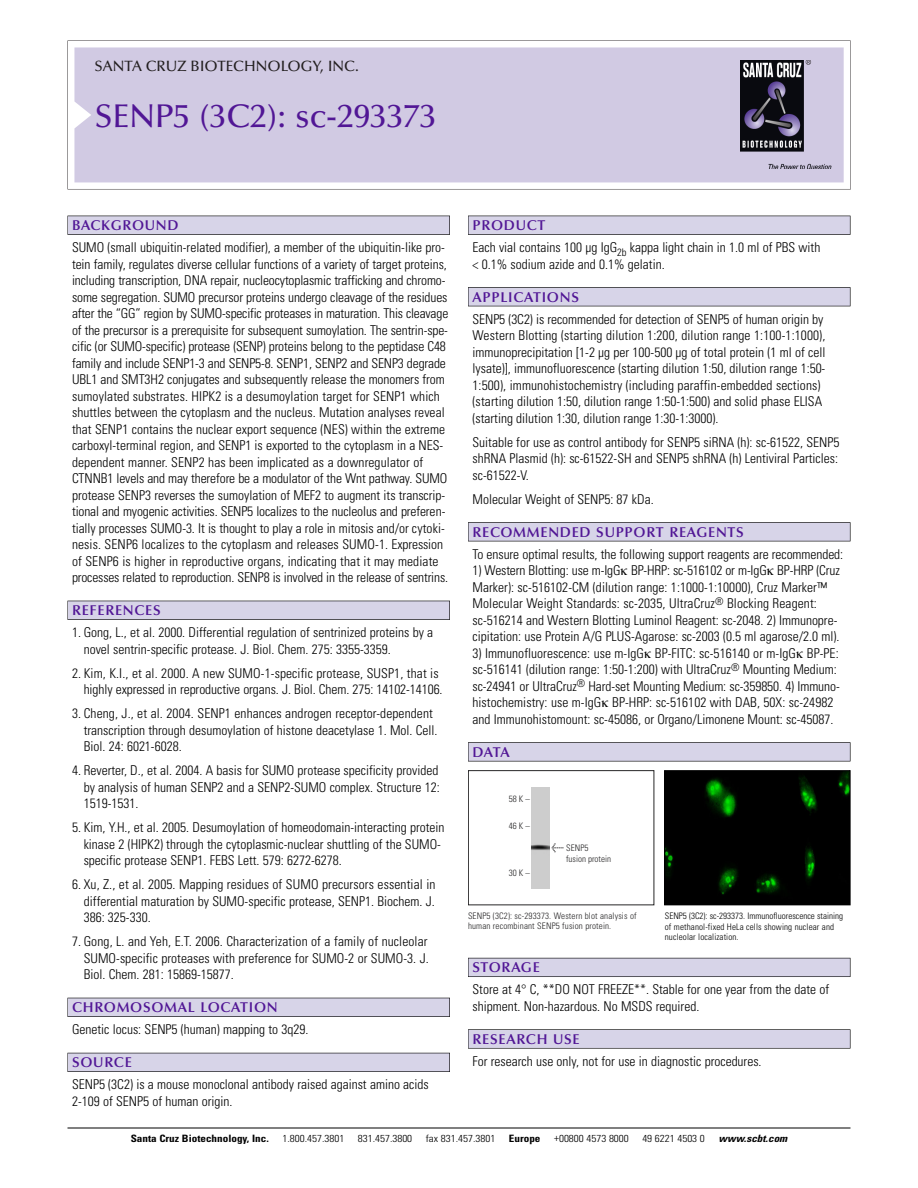
<style>
.page{position:relative;width:918px;height:1188px;background:#fff}
.page>*{position:absolute;margin:0;border:0;box-sizing:border-box;transform-origin:0 0}
.t1{font:500 33px "Optima";color:#511695}
.t2{font:500 15px "Optima";color:#231f20}
.t3{font:600 14.25px "Optima";letter-spacing:.05em;color:#511695}
.t4{font:300 condensed 13.5px/16.5px "Univers";color:#000}
.t5{font:300 condensed 10.2px "Univers";color:#000;scale:1.1 1}
.t6{font:700 condensed 10.2px "Univers";color:#000;scale:1.1 1}
.t7{font:italic 700 condensed 10.2px "Univers";color:#000;scale:1.1 1}
.t8{font:300 condensed 9px/10.5px "Univers";letter-spacing:.015em;color:#000}
.t9{font:300 condensed 9px/10.5px "Univers";letter-spacing:.015em;color:#272627}
.s1{font-family:"Meta Plus";font-weight:400;font-stretch:normal;font-size:10.5px}
</style>
<div class="page">
<svg style="left:74px;top:41px;width:777px;height:148px"></svg>
<div style="left:74px;top:47px;width:770px;height:135px;background:#d1cae3"></div>
<img style="left:741px;top:60px;width:90px;height:108px">
<div style="left:68px;top:216px;width:382px;height:19px;background:#535256"></div>
<div style="left:68px;top:216px;width:381px;height:18px;background:#d7d4e8"></div>
<div style="left:68px;top:601px;width:382px;height:19px;background:#525156"></div>
<div style="left:68px;top:601px;width:381px;height:18px;background:#d7d4e8"></div>
<div style="left:68px;top:998px;width:382px;height:19px;background:#515057"></div>
<div style="left:68px;top:998px;width:381px;height:18px;background:#d7d4e8"></div>
<div style="left:68px;top:1053px;width:382px;height:19px;background:#535259"></div>
<div style="left:68px;top:1053px;width:381px;height:18px;background:#d7d4e8"></div>
<div style="left:468px;top:216px;width:382px;height:19px;background:#535256"></div>
<div style="left:468px;top:216px;width:382px;height:18px;background:#d7d4e8"></div>
<div style="left:468px;top:287px;width:382px;height:19px;background:#515155"></div>
<div style="left:468px;top:288px;width:382px;height:18px;background:#d7d4e8"></div>
<div style="left:468px;top:522px;width:382px;height:19px;background:#545357"></div>
<div style="left:468px;top:523px;width:382px;height:18px;background:#d7d4e8"></div>
<div style="left:468px;top:742px;width:382px;height:19px;background:#575659"></div>
<div style="left:468px;top:743px;width:382px;height:18px;background:#d7d4e8"></div>
<div style="left:468px;top:958px;width:382px;height:19px;background:#595860"></div>
<div style="left:468px;top:958px;width:382px;height:18px;background:#d7d4e8"></div>
<div style="left:468px;top:1029px;width:382px;height:20px;background:#676767"></div>
<div style="left:468px;top:1030px;width:382px;height:18px;background:#d7d4e8"></div>
<hr style="left:68px;top:1128px;width:782px;height:1px;background:#000">
<div style="left:468px;top:770px;width:186px;height:135px;border:1px solid #272627"></div>
<div style="left:531px;top:788px;width:18px;height:100px;background:#cdcdcd"></div>
<img style="left:666px;top:772px;width:182px;height:131px">
<div style="left:664px;top:770px;width:186px;height:135px;border:1px solid #000"></div>
<p class="t2" style="left:94px;top:60px;width:266px">SANTA CRUZ BIOTECHNOLOGY, INC.</p>
<p class="t1" style="left:94px;top:102px;width:343px">SENP5 (3C2): sc-293373</p>
<p class="t3" style="left:72px;top:219px;width:108px">BACKGROUND</p>
<p class="t4" style="left:72px;top:240px;width:378px">SUMO (small ubiquitin-related modifier), a member of the ubiquitin-like pro&shy;tein family, regulates diverse cellular functions of a variety of target proteins, including transcription, DNA repair, nucleocytoplasmic trafficking and chromo&shy;some segregation. SUMO precursor proteins undergo cleavage of the residues after the “GG” region by SUMO-specific proteases in maturation. This cleavage of the precursor is a prerequisite for subsequent sumoylation. The sentrin-spe&shy;cific (or SUMO-specific) protease (SENP) proteins belong to the peptidase C48 family and include SENP1-3 and SENP5-8. SENP1, SENP2 and SENP3 degrade UBL1 and SMT3H2 conjugates and subsequently release the monomers from sumoylated substrates. HIPK2 is a desumoylation target for SENP1 which shuttles between the cytoplasm and the nucleus. Mutation analyses reveal that SENP1 contains the nuclear export sequence (NES) within the extreme carboxyl-terminal region, and SENP1 is exported to the cytoplasm in a NES&shy;dependent manner. SENP2 has been implicated as a downregulator of CTNNB1 levels and may therefore be a modulator of the Wnt pathway. SUMO protease SENP3 reverses the sumoylation of MEF2 to augment its transcrip&shy;tional and myogenic activities. SENP5 localizes to the nucleolus and preferen&shy;tially processes SUMO-3. It is thought to play a role in mitosis and/or cytoki&shy;nesis. SENP6 localizes to the cytoplasm and releases SUMO-1. Expression of SENP6 is higher in reproductive organs, indicating that it may mediate processes related to reproduction. SENP8 is involved in the release of sentrins.</p>
<p class="t3" style="left:72px;top:604px;width:90px">REFERENCES</p>
<p class="t4" style="left:84px;top:625px;width:351px;text-indent:-12px">1. Gong, L., et al. 2000. Differential regulation of sentrinized proteins by a novel sentrin-specific protease. J. Biol. Chem. 275: 3355-3359.</p>
<p class="t4" style="left:72px;top:666px;width:372px;text-align:right">2. Kim, K.I., et al. 2000. A new SUMO-1-specific protease, SUSP1, that is highly expressed in reproductive organs. J. Biol. Chem. 275: 14102-14106.</p>
<p class="t4" style="left:84px;top:706px;width:355px;text-indent:-12px">3. Cheng, J., et al. 2004. SENP1 enhances androgen receptor-dependent transcription through desumoylation of histone deacetylase 1. Mol. Cell.<br>Biol. 24: 6021-6028.</p>
<p class="t4" style="left:84px;top:763px;width:358px;text-align:justify;text-indent:-12px">4. Reverter, D., et al. 2004. A basis for SUMO protease specificity provided by analysis of human SENP2 and a SENP2-SUMO complex. Structure 12:<br>1519-1531.</p>
<p class="t4" style="left:84px;top:820px;width:362px;text-indent:-12px">5. Kim, Y.H., et al. 2005. Desumoylation of homeodomain-interacting protein kinase 2 (HIPK2) through the cytoplasmic-nuclear shuttling of the SUMO&shy;specific protease SENP1. FEBS Lett. 579: 6272-6278.</p>
<p class="t4" style="left:84px;top:877px;width:353px;text-align:justify;text-indent:-12px">6. Xu, Z., et al. 2005. Mapping residues of SUMO precursors essential in differential maturation by SUMO-specific protease, SENP1. Biochem. J.<br>386: 325-330.</p>
<p class="t4" style="left:84px;top:934px;width:347px;text-align:justify;text-indent:-12px">7. Gong, L. and Yeh, E.T. 2006. Characterization of a family of nucleolar SUMO-specific proteases with preference for SUMO-2 or SUMO-3. J.<br>Biol. Chem. 281: 15869-15877.</p>
<p class="t3" style="left:72px;top:1001px;width:207px">CHROMOSOMAL LOCATION</p>
<p class="t4" style="left:72px;top:1023px;width:238px">Genetic locus: SENP5 (human) mapping to 3q29.</p>
<p class="t3" style="left:72px;top:1056px;width:61px">SOURCE</p>
<p class="t4" style="left:72px;top:1078px;width:358px">SENP5 (3C2) is a mouse monoclonal antibody raised against amino acids<br>2-109 of SENP5 of human origin.</p>
<p class="t3" style="left:473px;top:219px;width:74px">PRODUCT</p>
<p class="t4" style="left:473px;top:240px;width:349px">Each vial contains 100 µg IgG<sub>2b</sub> kappa light chain in 1.0 ml of PBS with &lt; 0.1% sodium azide and 0.1% gelatin.</p>
<p class="t3" style="left:473px;top:291px;width:108px">APPLICATIONS</p>
<p class="t4" style="left:473px;top:312px;width:354px">SENP5 (3C2) is recommended for detection of SENP5 of human origin by Western Blotting (starting dilution 1:200, dilution range 1:100-1:1000), immunoprecipitation [1-2 µg per 100-500 µg of total protein (1 ml of cell lysate)], immunofluorescence (starting dilution 1:50, dilution range 1:50- 1:500), immunohistochemistry (including paraffin-embedded sections) (starting dilution 1:50, dilution range 1:50-1:500) and solid phase ELISA (starting dilution 1:30, dilution range 1:30-1:3000).</p>
<p class="t4" style="left:473px;top:435px;width:368px;text-align:justify">Suitable for use as control antibody for SENP5 siRNA (h): sc-61522, SENP5 shRNA Plasmid (h): sc-61522-SH and SENP5 shRNA (h) Lentiviral Particles: sc-61522-V.</p>
<p class="t4" style="left:473px;top:492px;width:183px">Molecular Weight of SENP5: 87 kDa.</p>
<p class="t3" style="left:473px;top:526px;width:273px">RECOMMENDED SUPPORT REAGENTS</p>
<p class="t4" style="left:473px;top:547px;width:372px">To ensure optimal results, the following support reagents are recommended:</p>
<p class="t4" style="left:473px;top:564px;width:369px">1) Western Blotting: use m-IgG BP-HRP: sc-516102 or m-IgG BP-HRP (Cruz Marker): sc-516102-CM (dilution range: 1:1000-1:10000), Cruz Marker™ Molecular Weight Standards: sc-2035, UltraCruz<sup>®</sup> Blocking Reagent: sc-516214 and Western Blotting Luminol Reagent: sc-2048. 2) Immunopre&shy;cipitation: use Protein A/G PLUS-Agarose: sc-2003 (0.5 ml agarose/2.0 ml).</p>
<p class="t4" style="left:473px;top:646px;width:369px">3) Immunofluorescence: use m-IgG BP-FITC: sc-516140 or m-IgG BP-PE: sc-516141 (dilution range: 1:50-1:200) with UltraCruz<sup>®</sup> Mounting Medium: sc-24941 or UltraCruz<sup>®</sup> Hard-set Mounting Medium: sc-359850. 4) Immuno&shy;histochemistry: use m-IgG BP-HRP: sc-516102 with DAB, 50X: sc-24982 and Immunohistomount: sc-45086, or Organo/Limonene Mount: sc-45087.</p>
<p class="t3" style="left:473px;top:746px;width:39px">DATA</p>
<p class="t9" style="left:509px;top:794px;width:22px">58K–</p>
<p class="t9" style="left:509px;top:821px;width:22px">46K–</p>
<p class="t9" style="left:509px;top:869px;width:22px">30K–</p>
<p class="t9" style="left:566px;top:843px;width:46px;text-indent:-15px"><span class="s1">&lt;</span> SENP5<br>fusion protein</p>
<p class="t9" style="left:468px;top:911px;width:170px">SENP5 (3C2): sc-293373. Western blot analysis of human recombinant SENP5 fusion protein.</p>
<p class="t8" style="left:665px;top:912px;width:180px">SENP5 (3C2): sc-293373. Immunofluorescence staining of methanol-fixed HeLa cells showing nuclear and nucleolar localization.</p>
<p class="t3" style="left:473px;top:961px;width:69px">STORAGE</p>
<p class="t4" style="left:473px;top:983px;width:358px">Store at 4° C, **DO NOT FREEZE**. Stable for one year from the date of shipment. Non-hazardous. No MSDS required.</p>
<p class="t3" style="left:473px;top:1033px;width:109px">RESEARCH USE</p>
<p class="t4" style="left:473px;top:1054px;width:291px">For research use only, not for use in diagnostic procedures.</p>
<p class="t6" style="left:131px;top:1135px;width:127px">Santa Cruz Biotechnology, Inc.</p>
<p class="t5" style="left:282px;top:1135px;width:58px">1.800.457.3801</p>
<p class="t5" style="left:358px;top:1135px;width:51px">831.457.3800</p>
<p class="t5" style="left:426px;top:1135px;width:65px">fax 831.457.3801</p>
<p class="t6" style="left:509px;top:1135px;width:30px">Europe</p>
<p class="t5" style="left:554px;top:1135px;width:69px">+00800 4573 8000</p>
<p class="t5" style="left:642px;top:1135px;width:58px">49 6221 4503 0</p>
<p class="t7" style="left:719px;top:1135px;width:66px">www.scbt.com</p>
</div>
